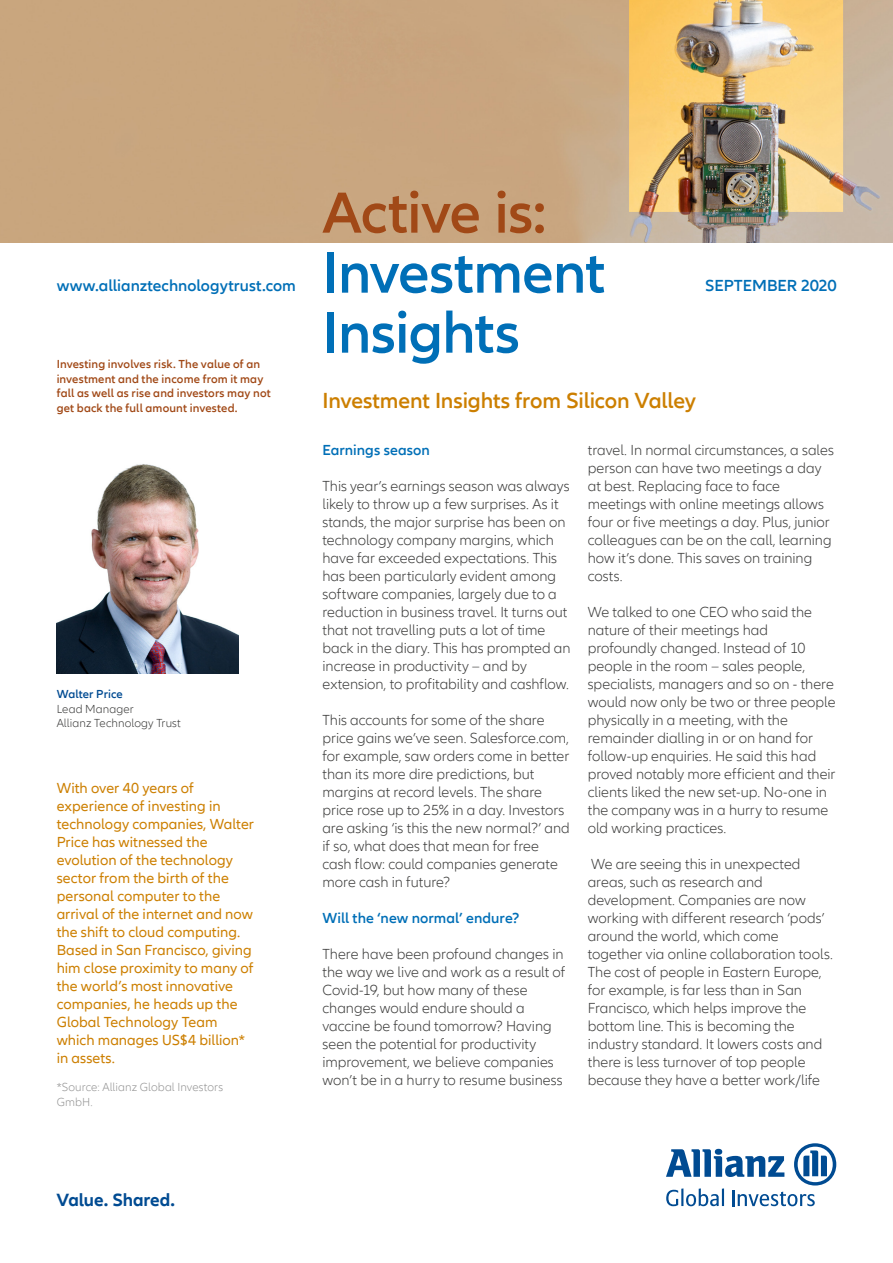
<style>
.page{position:relative;width:893px;height:1263px;background:#fff}
.page>*{position:absolute;margin:0;border:0;box-sizing:border-box;transform-origin:0 0}
.t1{font:600 60px/60px "Allianz Neo";letter-spacing:-.015em;color:#006fb7}
.t2{font:600 60px "Allianz Neo";letter-spacing:-.015em;color:#a14917}
.t3{font:600 22.5px "Allianz Neo";letter-spacing:-.01em;color:#cc7f00}
.t4{font:700 18.3px "Allianz Neo";letter-spacing:-.005em;color:#004b92}
.t5{font:600 16.5px "Allianz Neo";color:#006fb7}
.t6{font:300 15px/18px "Allianz Neo";color:#3b3b3a}
.t7{font:15px/18px "Allianz Neo";letter-spacing:.005em;color:#cc7f00}
.t8{font:600 15px "Allianz Neo";letter-spacing:.005em;color:#006fb7}
.t9{font:600 12px/14.4px "Allianz Neo";letter-spacing:.01em;color:#a14917}
.t10{font:300 12px/14.4px "Allianz Neo";letter-spacing:.01em;color:#949494}
.t11{font:300 12px/14.4px "Allianz Neo";letter-spacing:.01em;color:#3b3b3a}
.t12{font:600 12px "Allianz Neo";letter-spacing:.01em;color:#004b92}
</style>
<div class="page">
<svg style="left:666px;top:1143px;width:170px;height:63px"></svg>
<img style="left:0;top:0;width:893px;height:242px">
<img style="left:57px;top:464px;width:181px;height:209px">
<h1 class="t2" style="left:322px;top:178px;width:225px">Active is:</h1>
<h1 class="t1" style="left:322px;top:244px;width:284px">Investment<br>Insights</h1>
<p class="t5" style="left:57px;top:276px;width:241px">www.allianztechnologytrust.com</p>
<p class="t5" style="left:705px;top:276px;width:133px">SEPTEMBER 2020</p>
<p class="t9" style="left:57px;top:357px;width:216px">Investing involves risk. The value of an investment and the income from it may fall as well as rise and investors may not get back the full amount invested.</p>
<h2 class="t3" style="left:322px;top:388px;width:375px">Investment Insights from Silicon Valley</h2>
<p class="t8" style="left:322px;top:441px;width:109px">Earnings season</p>
<p class="t6" style="left:322px;top:477px;width:250px">This year’s earnings season was always likely to throw up a few surprises. As it stands, the major surprise has been on technology company margins, which have far exceeded expectations. This has been particularly evident among software companies, largely due to a reduction in business travel. It turns out that not travelling puts a lot of time back in the diary. This has prompted an increase in productivity – and by extension, to profitability and cashflow.</p>
<p class="t6" style="left:322px;top:711px;width:249px">This accounts for some of the share price gains we’ve seen. Salesforce.com, for example, saw orders come in better than its more dire predictions, but margins at record levels. The share price rose up to 25% in a day. Investors are asking ‘is this the new normal?’ and if so, what does that mean for free cash flow: could companies generate more cash in future?</p>
<p class="t8" style="left:322px;top:909px;width:199px">Will the ‘new normal’ endure?</p>
<p class="t6" style="left:322px;top:945px;width:244px">There have been profound changes in the way we live and work as a result of Covid-19, but how many of these changes would endure should a vaccine be found tomorrow? Having seen the potential for productivity improvement, we believe companies won’t be in a hurry to resume business</p>
<p class="t6" style="left:588px;top:441px;width:248px">travel. In normal circumstances, a sales person can have two meetings a day at best. Replacing face to face meetings with online meetings allows four or five meetings a day. Plus, junior colleagues can be on the call, learning how it’s done. This saves on training costs.</p>
<p class="t6" style="left:588px;top:603px;width:249px">We talked to one CEO who said the nature of their meetings had profoundly changed. Instead of 10 people in the room – sales people, specialists, managers and so on - there would now only be two or three people physically in a meeting, with the remainder dialling in or on hand for follow-up enquiries. He said this had proved notably more efficient and their clients liked the new set-up. No-one in the company was in a hurry to resume old working practices.</p>
<p class="t6" style="left:588px;top:855px;width:247px">We are seeing this in unexpected areas, such as research and development. Companies are now working with different research ‘pods’ around the world, which come together via online collaboration tools.<br>The cost of people in Eastern Europe, for example, is far less than in San Francisco, which helps improve the bottom line. This is becoming the industry standard. It lowers costs and there is less turnover of top people because they have a better work/life</p>
<p class="t12" style="left:57px;top:687px;width:68px">Walter Price</p>
<p class="t11" style="left:57px;top:702px;width:126px">Lead Manager<br>Allianz Technology Trust</p>
<p class="t7" style="left:57px;top:779px;width:199px">With over 40 years of experience of investing in technology companies, Walter<br>Price has witnessed the evolution of the technology sector from the birth of the personal computer to the arrival of the internet and now the shift to cloud computing.<br>Based in San Francisco, giving him close proximity to many of the world’s most innovative companies, he heads up the<br>Global Technology Team which manages US$4 billion* in assets.</p>
<p class="t10" style="left:57px;top:1080px;width:168px">*Source: Allianz Global Investors<br>GmbH.</p>
<p class="t4" style="left:57px;top:1189px;width:120px">Value. Shared.</p>
</div>
